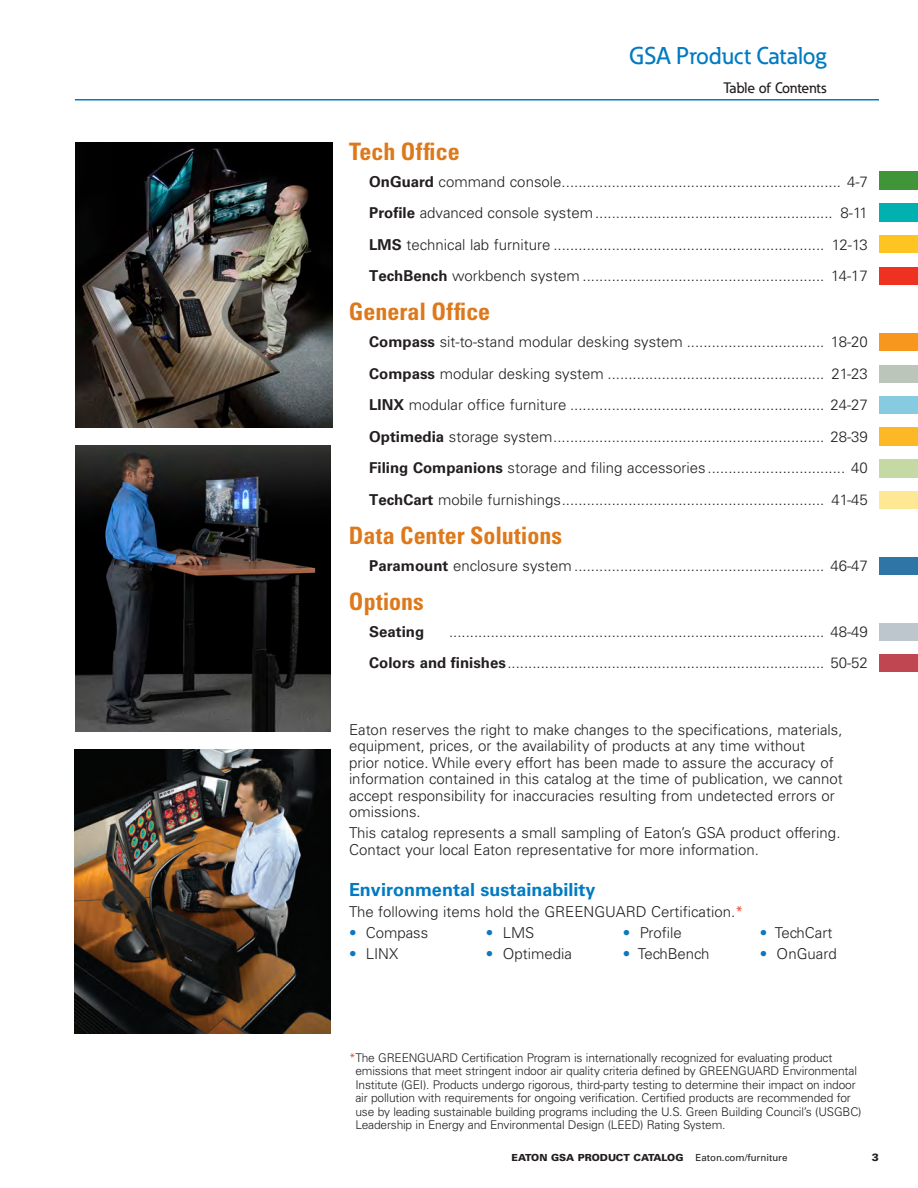
<style>
.page{position:relative;width:918px;height:1188px;background:#fff}
.page>*{position:absolute;margin:0;border:0;box-sizing:border-box;transform-origin:0 0}
.t1{font:700 condensed 24px "Univers LT Std";color:#de791b}
._00_Category_Flush_R{font:500 24px "Eaton";color:#007ac2}
.Blue_Subheads12_14{font:700 18px "Univers LT Std";color:#007ac2}
.Body_10_11__p3{font:300 15px/16.5px "Univers LT Std";color:#231f20}
._00_Section_Flush_Ri{font:500 15px "Eaton";letter-spacing:-.015em;color:#231f20}
.t2{font:700 15px "Univers LT Std";color:#231f20}
.Body_10_11__p3-2{font:300 12px/13.5px "Univers LT Std";letter-spacing:-.015em;color:#231f20}
.t3{font:900 10.5px "Univers LT Std";color:#231f20}
.t4{font:900 9.75px "Univers LT Std";color:#231f20}
.s1{font-weight:700}
.s2{color:#ef3122}
.s3{color:#0e78bf}
.s4{font-weight:400}
</style>
<div class="page">
<hr style="left:75px;top:99px;width:804px;height:1px;background:#007ac2">
<div style="left:879px;top:333px;width:39px;height:18px;background:#f7971d"></div>
<div style="left:879px;top:365px;width:39px;height:18px;background:#bcc5ba"></div>
<div style="left:879px;top:396px;width:39px;height:18px;background:#87cbe1"></div>
<div style="left:879px;top:428px;width:39px;height:18px;background:#fcb825"></div>
<div style="left:879px;top:459px;width:39px;height:18px;background:#c5d9a5"></div>
<div style="left:879px;top:491px;width:39px;height:18px;background:#ffe894"></div>
<div style="left:879px;top:557px;width:39px;height:18px;background:#2f75a5"></div>
<div style="left:879px;top:623px;width:39px;height:18px;background:#bdc6cc"></div>
<div style="left:879px;top:654px;width:39px;height:18px;background:#c04651"></div>
<div style="left:879px;top:267px;width:39px;height:18px;background:#ef3122"></div>
<div style="left:879px;top:235px;width:39px;height:18px;background:#fec422"></div>
<div style="left:879px;top:204px;width:39px;height:18px;background:#00b1b0"></div>
<div style="left:879px;top:172px;width:39px;height:18px;background:#3f9537"></div>
<img style="left:75px;top:143px;width:257px;height:285px">
<img style="left:75px;top:446px;width:256px;height:285px">
<img style="left:75px;top:749px;width:256px;height:285px">
<p class="_00_Category_Flush_R" style="left:629px;top:41px;width:199px">GSA Product Catalog</p>
<p class="_00_Section_Flush_Ri" style="left:724px;top:79px;width:104px">Table of Contents</p>
<p class="t1" style="left:349px;top:137px;width:112px">Tech Office</p>
<p class="Body_10_11__p3" style="left:369px;top:173px;width:500px"><span class="s1">OnGuard</span> command console................................................................... 4-7</p>
<p class="Body_10_11__p3" style="left:369px;top:205px;width:500px"><span class="s1">Profile</span> advanced console system......................................................... 8-11</p>
<p class="Body_10_11__p3" style="left:369px;top:236px;width:500px"><span class="s1">LMS</span> technical lab furniture ................................................................. 12-13</p>
<p class="Body_10_11__p3" style="left:369px;top:268px;width:500px"><span class="s1">TechBench</span> workbench system .......................................................... 14-17</p>
<p class="t1" style="left:349px;top:297px;width:143px">General Office</p>
<p class="Body_10_11__p3" style="left:369px;top:334px;width:500px"><span class="s1">Compass</span> sit-to-stand modular desking system ................................. 18-20</p>
<p class="Body_10_11__p3" style="left:369px;top:365px;width:500px"><span class="s1">Compass</span> modular desking system .................................................... 21-23</p>
<p class="Body_10_11__p3" style="left:369px;top:397px;width:500px"><span class="s1">LINX</span> modular office furniture ............................................................. 24-27</p>
<p class="Body_10_11__p3" style="left:369px;top:428px;width:500px"><span class="s1">Optimedia</span> storage system................................................................. 28-39</p>
<p class="Body_10_11__p3" style="left:369px;top:460px;width:500px"><span class="s1">Filing Companions</span> storage and filing accessories ................................. 40</p>
<p class="Body_10_11__p3" style="left:369px;top:491px;width:500px"><span class="s1">TechCart</span> mobile furnishings............................................................... 41-45</p>
<p class="t1" style="left:349px;top:521px;width:215px">Data Center Solutions</p>
<p class="Body_10_11__p3" style="left:369px;top:557px;width:500px"><span class="s1">Paramount</span> enclosure system ............................................................ 46-47</p>
<p class="t1" style="left:349px;top:587px;width:76px">Options</p>
<p class="t2" style="left:369px;top:623px;width:57px">Seating</p>
<p class="Body_10_11__p3" style="left:449px;top:623px;width:420px">.......................................................................................... 48-49</p>
<p class="Body_10_11__p3" style="left:369px;top:655px;width:500px"><span class="s1">Colors and finishes</span>............................................................................ 50-52</p>
<p class="Body_10_11__p3" style="left:349px;top:721px;width:495px">Eaton reserves the right to make changes to the specifications, materials, equipment, prices, or the availability of products at any time without<br>prior notice. While every effort has been made to assure the accuracy of information contained in this catalog at the time of publication, we cannot accept responsibility for inaccuracies resulting from undetected errors or omissions.</p>
<p class="Body_10_11__p3" style="left:349px;top:824px;width:493px">This catalog represents a small sampling of Eaton’s GSA product offering.<br>Contact your local Eaton representative for more information.</p>
<p class="Blue_Subheads12_14" style="left:349px;top:879px;width:248px">Environmental sustainability</p>
<p class="Body_10_11__p3" style="left:349px;top:903px;width:396px">The following items hold the GREENGUARD Certification.<span class="s2">*</span></p>
<p class="Body_10_11__p3" style="left:349px;top:924px;width:81px"><span class="s3">•</span> Compass</p>
<p class="Body_10_11__p3" style="left:349px;top:945px;width:51px"><span class="s3">•</span> LINX</p>
<p class="Body_10_11__p3" style="left:486px;top:924px;width:50px"><span class="s3">•</span> LMS</p>
<p class="Body_10_11__p3" style="left:486px;top:945px;width:87px"><span class="s3">•</span> Optimedia</p>
<p class="Body_10_11__p3" style="left:760px;top:924px;width:74px"><span class="s3">•</span> TechCart</p>
<p class="Body_10_11__p3" style="left:760px;top:945px;width:78px"><span class="s3">•</span> OnGuard</p>
<p class="Body_10_11__p3" style="left:623px;top:924px;width:60px"><span class="s3">•</span> Profile</p>
<p class="Body_10_11__p3" style="left:623px;top:945px;width:88px"><span class="s3">•</span> TechBench</p>
<p class="Body_10_11__p3-2" style="left:355px;top:1051px;width:508px;text-indent:-6px"><span class="s2">*</span>The GREENGUARD Certification Program is internationally recognized for evaluating product emissions that meet stringent indoor air quality criteria defined by GREENGUARD Environmental Institute (GEI). Products undergo rigorous, third-party testing to determine their impact on indoor air pollution with requirements for ongoing verification. Certified products are recommended for use by leading sustainable building programs including the U.S. Green Building Council’s (USGBC)<br>Leadership in Energy and Environmental Design (LEED) Rating System.</p>
<p class="t4" style="left:512px;top:1151px;width:277px">EATON GSA PRODUCT CATALOG <span class="s4">Eaton.com/furniture</span></p>
<p class="t3" style="left:872px;top:1151px;width:9px">3</p>
</div>
